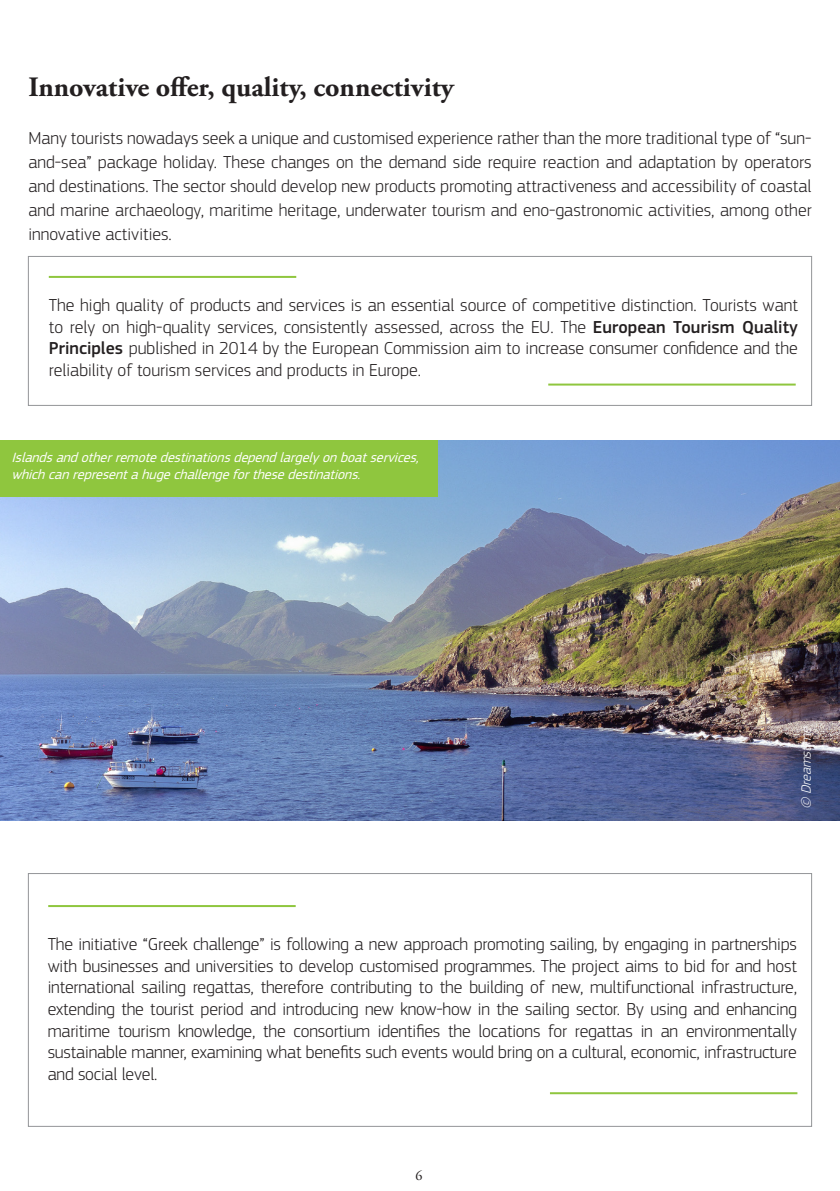
<style>
.page{position:relative;width:840px;height:1191px;background:#fff}
.page>*{position:absolute;margin:0;border:0;box-sizing:border-box;transform-origin:0 0}
.t1{font:700 28px "Adobe Garamond Pro";color:#231f20}
.t2{font:300 18px/21.6px "EC Square Sans Pro";color:#231f20;text-align:justify}
.t3{font:italic 14px/16.8px "EC Square Sans Pro";color:#fff}
.t4{font:italic 300 14px "EC Square Sans Pro";color:#fff}
.t5{font:14px "Adobe Garamond Pro";color:#231f20}
.s1{font-weight:500}
</style>
<div class="page">
<div style="left:28px;top:256px;width:783px;height:150px;border:1px solid #939598"></div>
<div style="left:28px;top:873px;width:783px;height:253px;border:1px solid #939598"></div>
<hr style="left:49px;top:276px;width:247px;height:2px;background:#8fc63e">
<hr style="left:48px;top:905px;width:247px;height:2px;background:#8fc63e">
<hr style="left:548px;top:383px;width:247px;height:2px;background:#8fc63e">
<hr style="left:549px;top:1092px;width:248px;height:2px;background:#8fc63e">
<img style="left:0;top:440px;width:839px;height:380px">
<div style="left:0;top:440px;width:437px;height:56px;background:#8fc63e"></div>
<h1 class="t1" style="left:28px;top:71px;width:427px">Innovative offer, quality, connectivity</h1>
<p class="t2" style="left:28px;top:126px;width:784px;line-height:24px">Many tourists nowadays seek a unique and customised experience rather than the more traditional type of “sun&shy;and-sea” package holiday. These changes on the demand side require reaction and adaptation by operators and destinations. The sector should develop new products promoting attractiveness and accessibility of coastal and marine archaeology, maritime heritage, underwater tourism and eno-gastronomic activities, among other innovative activities.</p>
<p class="t2" style="left:49px;top:294px;width:750px">The high quality of products and services is an essential source of competitive distinction. Tourists want to rely on high-quality services, consistently assessed, across the EU. The <span class="s1">European Tourism Quality Principles</span> published in 2014 by the European Commission aim to increase consumer confidence and the reliability of tourism services and products in Europe.</p>
<p class="t3" style="left:11px;top:449px;width:413px">Islandsandotherremotedestinationsdependlargelyonboatservices, whichcanrepresentahugechallengeforthesedestinations.</p>
<p class="t4" style="left:797px;top:809px;width:88px;rotate:-90deg">© Dreamstime</p>
<p class="t2" style="left:48px;top:933px;width:750px">The initiative “Greek challenge” is following a new approach promoting sailing, by engaging in partnerships with businesses and universities to develop customised programmes. The project aims to bid for and host international sailing regattas, therefore contributing to the building of new, multifunctional infrastructure, extending the tourist period and introducing new know-how in the sailing sector. By using and enhancing maritime tourism knowledge, the consortium identifies the locations for regattas in an environmentally sustainable manner, examining what benefits such events would bring on a cultural, economic, infrastructure and social level.</p>
<p class="t5" style="left:415px;top:1167px;width:8px">6</p>
</div>
